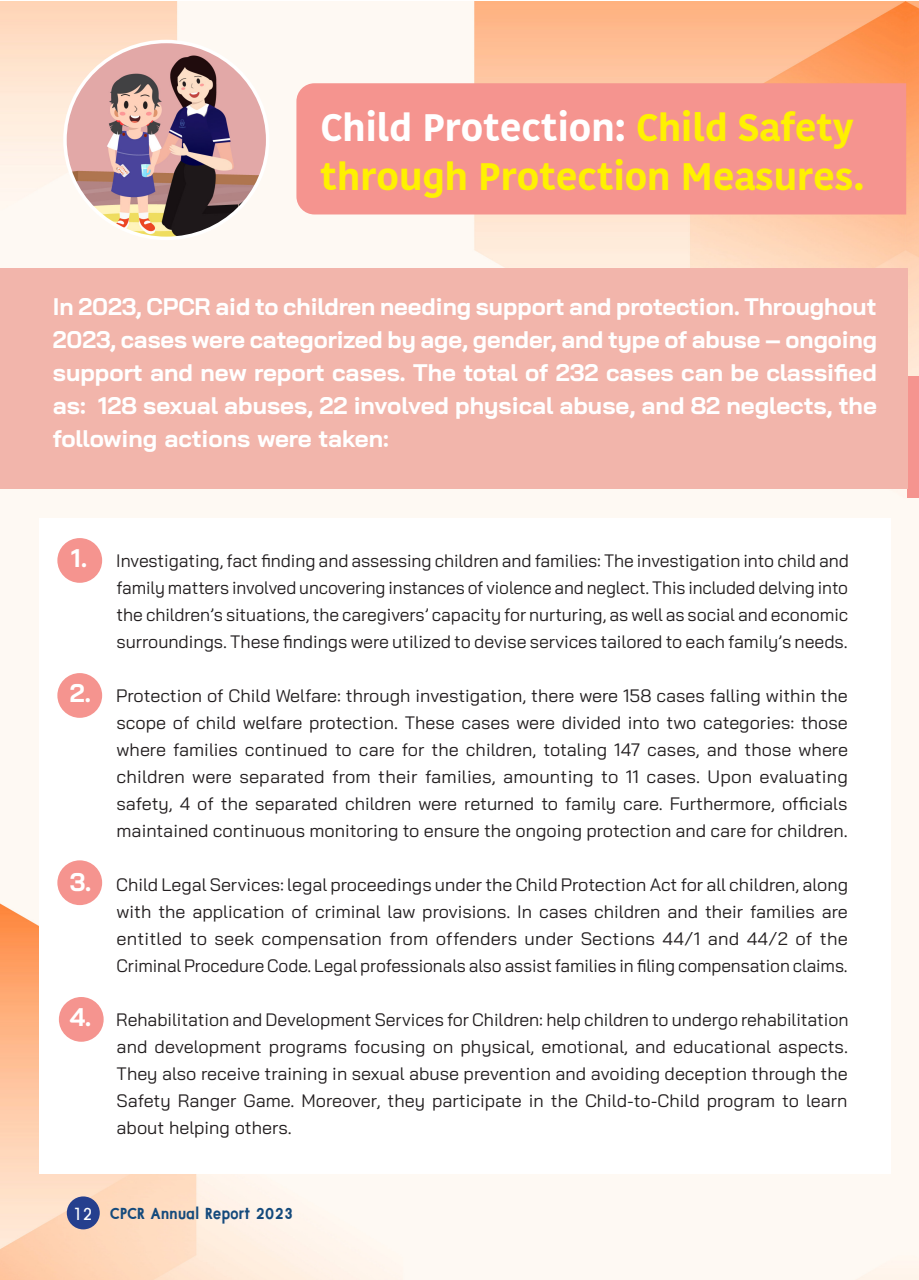
<style>
.page{position:relative;width:919px;height:1280px;background:#fff}
.page>*{position:absolute;margin:0;border:0;box-sizing:border-box;transform-origin:0 0}
.t1{font:700 39px/49.5px "Lotuss Smart HL";color:#fff101}
.t2{font:700 24px/33px "Bai Jamjuree";color:#fff;text-align:justify}
.t3{font:700 21px "DB Brand Voice X";letter-spacing:.02em;color:#144a7c}
.t4{font:18px/27px "Bai Jamjuree";color:#231f20;text-align:justify}
.s1{color:#fff}
.s2{font-weight:700;font-size:25.5px;color:#fff}
.s3{font-weight:400;font-size:23.1px;color:#fff}
</style>
<div class="page">
<img style="left:0;top:2px;width:918px;height:1278px">
<div style="left:40px;top:519px;width:850px;height:655px;background:#fff"></div>
<div style="left:907px;top:376px;width:11px;height:121px;background:#f5948f"></div>
<div style="left:57px;top:538px;width:45px;height:45px;background:#f5948f;border-radius:50%"></div>
<div style="left:57px;top:673px;width:45px;height:45px;background:#f5948f;border-radius:50%"></div>
<div style="left:57px;top:860px;width:45px;height:45px;background:#f5948f;border-radius:50%"></div>
<div style="left:59px;top:997px;width:45px;height:45px;background:#f5948f;border-radius:50%"></div>
<div style="left:0;top:269px;width:907px;height:220px;background:#f2b5ab"></div>
<img style="left:65px;top:41px;width:203px;height:197px">
<div style="left:296px;top:83px;width:610px;height:131px;background:#f5948f"></div>
<div style="left:67px;top:1196px;width:33px;height:33px;background:#253f8e;border-radius:50%"></div>
<p class="t1" style="left:320px;top:102px;width:545px"><span class="s1">Child Protection:</span> Child Safety through Protection Measures.</p>
<p class="t2" style="left:53px;top:290px;width:825px">In 2023, CPCR aid to children needing support and protection. Throughout 2023, cases were categorized by age, gender, and type of abuse – ongoing support and new report cases. The total of 232 cases can be classified as: 128 sexual abuses, 22 involved physical abuse, and 82 neglects, the following actions were taken:</p>
<p class="t4" style="left:117px;top:547px;width:733px;text-indent:-45px"><span class="s2">1.</span> Investigating, fact finding and assessing children and families: The investigation into child and family matters involved uncovering instances of violence and neglect. This included delving into the children’s situations, the caregivers’ capacity for nurturing, as well as social and economic surroundings. These findings were utilized to devise services tailored to each family’s needs.</p>
<p class="t4" style="left:117px;top:682px;width:732px;text-indent:-47px"><span class="s2">2.</span> Protection of Child Welfare: through investigation, there were 158 cases falling within the scope of child welfare protection. These cases were divided into two categories: those where families continued to care for the children, totaling 147 cases, and those where children were separated from their families, amounting to 11 cases. Upon evaluating safety, 4 of the separated children were returned to family care. Furthermore, officials maintained continuous monitoring to ensure the ongoing protection and care for children.</p>
<p class="t4" style="left:117px;top:871px;width:733px;text-indent:-47px"><span class="s2">3.</span> Child Legal Services: legal proceedings under the Child Protection Act for all children, along with the application of criminal law provisions. In cases children and their families are entitled to seek compensation from offenders under Sections 44/1 and 44/2 of the Criminal Procedure Code. Legal professionals also assist families in filing compensation claims.</p>
<p class="t4" style="left:117px;top:1006px;width:733px;text-indent:-47px"><span class="s2">4.</span> Rehabilitation and Development Services for Children: help children to undergo rehabilitation and development programs focusing on physical, emotional, and educational aspects.<br>They also receive training in sexual abuse prevention and avoiding deception through the Safety Ranger Game. Moreover, they participate in the Child-to-Child program to learn about helping others.</p>
<p class="t3" style="left:73px;top:1201px;width:221px"><span class="s3">12</span> CPCR Annual Report 2023</p>
</div>
